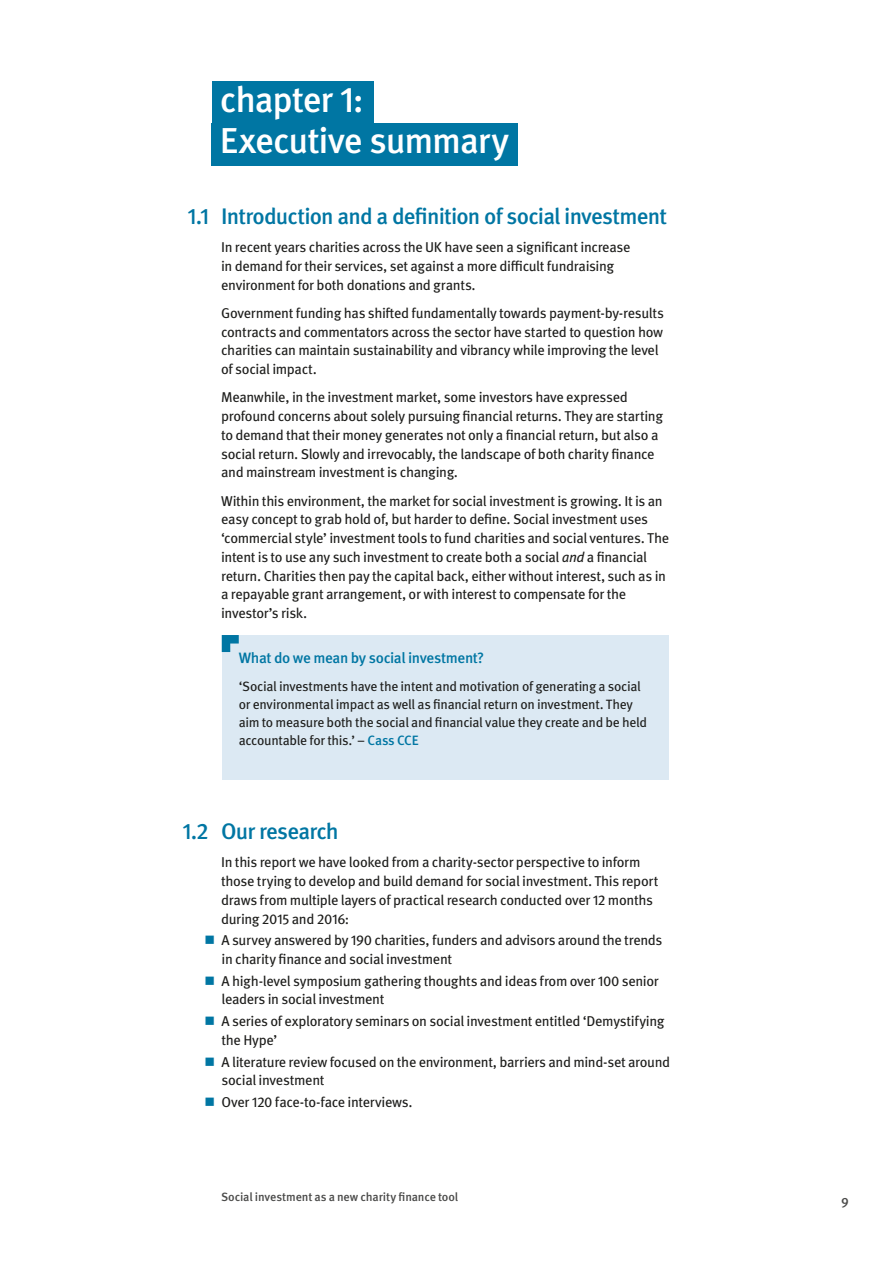
<style>
.page{position:relative;width:893px;height:1263px;background:#fff}
.page>*{position:absolute;margin:0;border:0;box-sizing:border-box;transform-origin:0 0}
.t1{font:500 36px/40.5px "Meta OT";letter-spacing:-.03em;color:#fff}
.t2{font:500 22.5px "Meta OT";letter-spacing:-.035em;color:#0076a3}
.t3{font:500 15px "Meta OT";letter-spacing:-.03em;color:#0076a3}
.body{font:14.25px/18.8px "Meta OT";letter-spacing:-.025em;color:#1d1d1b}
.t4{font:13.5px/18px "Meta OT";letter-spacing:-.025em;color:#1d1d1b}
.t5{font:500 13.5px "Meta OT";color:#4b4b4a}
.t6{font:500 12px "Meta OT";letter-spacing:-.015em;color:#4b4b4a}
.s1{font-style:italic}
.s2{font-weight:500;color:#0076a3}
</style>
<div class="page">
<div style="left:212px;top:81px;width:161px;height:42px;background:#0076a3"></div>
<div style="left:212px;top:123px;width:306px;height:43px;background:#0076a3"></div>
<div style="left:222px;top:635px;width:446px;height:145px;background:#dce9f3"></div>
<svg style="left:222px;top:635px;width:17px;height:17px"></svg>
<h1 class="t1" style="left:220px;top:80px;width:291px">chapter 1:<br>Executive summary</h1>
<h2 class="t2" style="left:188px;top:202px;width:481px">1.1 Introduction and a definition of social investment</h2>
<p class="body" style="left:221px;top:238px;width:411px">In recent years charities across the UK have seen a significant increase in demand for their services, set against a more difficult fundraising environment for both donations and grants.</p>
<p class="body" style="left:221px;top:304px;width:444px">Government funding has shifted fundamentally towards payment-by-results contracts and commentators across the sector have started to question how charities can maintain sustainability and vibrancy while improving the level of social impact.</p>
<p class="body" style="left:221px;top:388px;width:443px">Meanwhile, in the investment market, some investors have expressed profound concerns about solely pursuing financial returns. They are starting to demand that their money generates not only a financial return, but also a social return. Slowly and irrevocably, the landscape of both charity finance and mainstream investment is changing.</p>
<p class="body" style="left:221px;top:491px;width:449px">Within this environment, the market for social investment is growing. It is an easy concept to grab hold of, but harder to define. Social investment uses ‘commercial style’ investment tools to fund charities and social ventures. The intent is to use any such investment to create both a social <span class="s1">and</span> a financial return. Charities then pay the capital back, either without interest, such as in a repayable grant arrangement, or with interest to compensate for the investor’s risk.</p>
<p class="t3" style="left:239px;top:649px;width:247px">What do we mean by social investment?</p>
<p class="t4" style="left:239px;top:677px;width:410px">‘Social investments have the intent and motivation of generating a social or environmental impact as well as financial return on investment. They aim to measure both the social and financial value they create and be held accountable for this.’ – <span class="s2">Cass CCE</span></p>
<h2 class="t2" style="left:182px;top:817px;width:158px">1.2 Our research</h2>
<p class="body" style="left:221px;top:853px;width:439px">In this report we have looked from a charity-sector perspective to inform those trying to develop and build demand for social investment. This report draws from multiple layers of practical research conducted over 12 months during 2015 and 2016:</p>
<p class="body" style="left:222px;top:931px;width:442px">A survey answered by 190 charities, funders and advisors around the trends in charity finance and social investment</p>
<p class="body" style="left:222px;top:971px;width:439px">A high-level symposium gathering thoughts and ideas from over 100 senior leaders in social investment</p>
<p class="body" style="left:222px;top:1012px;width:444px">A series of exploratory seminars on social investment entitled ‘Demystifying the Hype’</p>
<p class="body" style="left:222px;top:1052px;width:450px">A literature review focused on the environment, barriers and mind-set around social investment</p>
<p class="body" style="left:222px;top:1093px;width:193px">Over 120 face-to-face interviews.</p>
<p class="t6" style="left:221px;top:1189px;width:239px">Social investment as a new charity finance tool</p>
<p class="t5" style="left:841px;top:1193px;width:9px">9</p>
</div>
